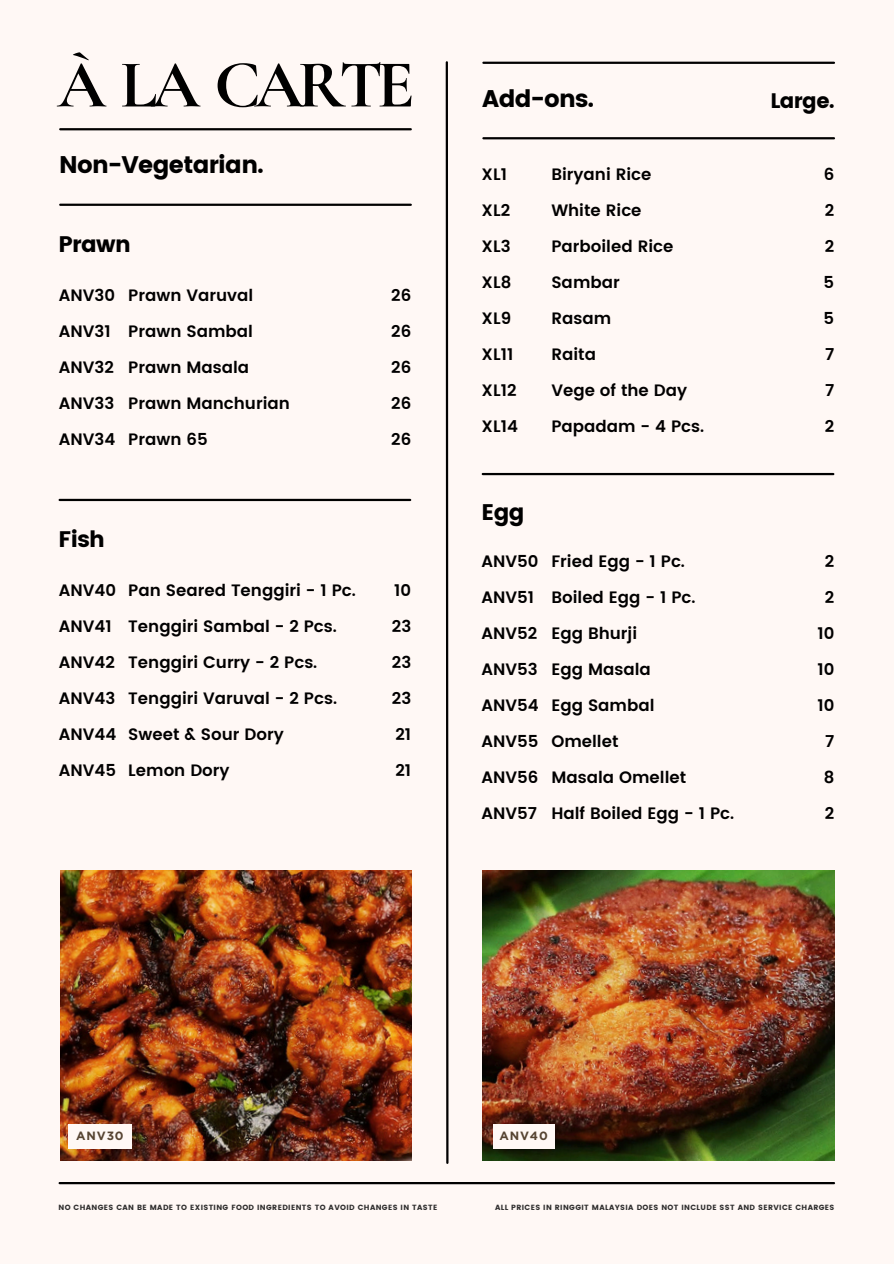
<style>
.page{position:relative;width:894px;height:1264px;background:#fff}
.page>*{position:absolute;margin:0;border:0;box-sizing:border-box;transform-origin:0 0}
.t1{font:700 68.1px "Cormorant Garamond";letter-spacing:-.085em;color:#000}
.t2{font:24px "Poppins";letter-spacing:-.03em;color:#000}
.t3{font:22.5px "Poppins";letter-spacing:-.03em;color:#000}
.t4{font:21px "Poppins";letter-spacing:-.03em;color:#000}
.t5{font:600 16.5px/36px "Poppins";color:#000}
.t6{font:700 12px "Gotham";letter-spacing:.07em;color:#574432}
.t7{font:7.5px "Poppins";letter-spacing:.05em;color:#2e2d2d}
</style>
<div class="page">
<div style="left:0;top:0;width:893px;height:1263px;background:#fff8f5"></div>
<hr style="left:60px;top:1181px;width:773px;height:3px;background:#000">
<svg style="left:445px;top:61px;width:4px;height:1103px"></svg>
<hr style="left:482px;top:473px;width:351px;height:2px;background:#000">
<hr style="left:60px;top:128px;width:350px;height:2px;background:#000">
<hr style="left:60px;top:204px;width:350px;height:2px;background:#000">
<hr style="left:483px;top:62px;width:350px;height:2px;background:#000">
<hr style="left:483px;top:137px;width:350px;height:2px;background:#000">
<hr style="left:60px;top:499px;width:350px;height:2px;background:#000">
<img style="left:60px;top:870px;width:351px;height:290px">
<div style="left:68px;top:1124px;width:63px;height:24px;background:#fff8f5"></div>
<img style="left:482px;top:870px;width:352px;height:290px">
<div style="left:492px;top:1124px;width:62px;height:24px;background:#fff8f5"></div>
<h2 class="t1" style="left:57px;top:43px;width:358px">À LA CARTE</h2>
<h4 class="t2" style="left:59px;top:151px;width:206px">Non-Vegetarian.</h4>
<p class="t3" style="left:58px;top:231px;width:74px">Prawn</p>
<h4 class="t5" style="left:59px;top:277px;width:58px">ANV30<br>ANV31<br>ANV32<br>ANV33<br>ANV34</h4>
<p class="t5" style="left:391px;top:277px;width:22px;text-align:justify">26<br>26<br>26<br>26<br>26</p>
<h5 class="t5" style="left:128px;top:277px;width:163px">Prawn Varuval<br>Prawn Sambal<br>Prawn Masala<br>Prawn Manchurian<br>Prawn 65</h5>
<h2 class="t3" style="left:58px;top:526px;width:48px">Fish</h2>
<h4 class="t5" style="left:128px;top:572px;width:229px">Pan Seared Tenggiri - 1 Pc.<br>Tenggiri Sambal - 2 Pcs.<br>Tenggiri Curry - 2 Pcs.<br>Tenggiri Varuval - 2 Pcs.<br>Sweet &amp; Sour Dory<br>Lemon Dory</h4>
<h5 class="t5" style="left:59px;top:572px;width:59px">ANV40<br>ANV41<br>ANV42<br>ANV43<br>ANV44<br>ANV45</h5>
<h4 class="t5" style="left:392px;top:572px;width:21px;text-align:justify">10<br>23<br>23<br>23<br>21<br>21</h4>
<h5 class="t2" style="left:482px;top:85px;width:113px">Add-ons.</h5>
<h4 class="t4" style="left:770px;top:88px;width:65px">Large.</h4>
<h3 class="t5" style="left:481px;top:156px;width:38px">XL1<br>XL2<br>XL3<br>XL8<br>XL9<br>XL11<br>XL12<br>XL14</h3>
<h6 class="t5" style="left:551px;top:156px;width:154px">Biryani Rice<br>White Rice<br>Parboiled Rice<br>Sambar<br>Rasam<br>Raita<br>Vege of the Day<br>Papadam - 4 Pcs.</h6>
<h2 class="t5" style="left:823px;top:156px;width:12px;text-align:justify">6<br>2<br>2<br>5<br>5<br>7<br>7<br>2</h2>
<h2 class="t3" style="left:481px;top:499px;width:45px">Egg</h2>
<h5 class="t5" style="left:481px;top:543px;width:59px">ANV50<br>ANV51<br>ANV52<br>ANV53<br>ANV54<br>ANV55<br>ANV56<br>ANV57</h5>
<h2 class="t5" style="left:551px;top:543px;width:184px">Fried Egg - 1 Pc.<br>Boiled Egg - 1 Pc.<br>Egg Bhurji<br>Egg Masala<br>Egg Sambal<br>Omellet<br>Masala Omellet<br>Half Boiled Egg - 1 Pc.</h2>
<h4 class="t5" style="left:817px;top:543px;width:18px;text-align:center">2<br>2<br>10<br>10<br>10<br>7<br>8<br>2</h4>
<h6 class="t6" style="left:76px;top:1128px;width:49px">ANV30</h6>
<p class="t6" style="left:499px;top:1127px;width:50px">ANV40</p>
<h4 class="t7" style="left:58px;top:1203px;width:380px">NO CHANGES CAN BE MADE TO EXISTING FOOD INGREDIENTS TO AVOID CHANGES IN TASTE</h4>
<h4 class="t7" style="left:495px;top:1203px;width:341px">ALL PRICES IN RINGGIT MALAYSIA DOES NOT INCLUDE SST AND SERVICE CHARGES</h4>
</div>
